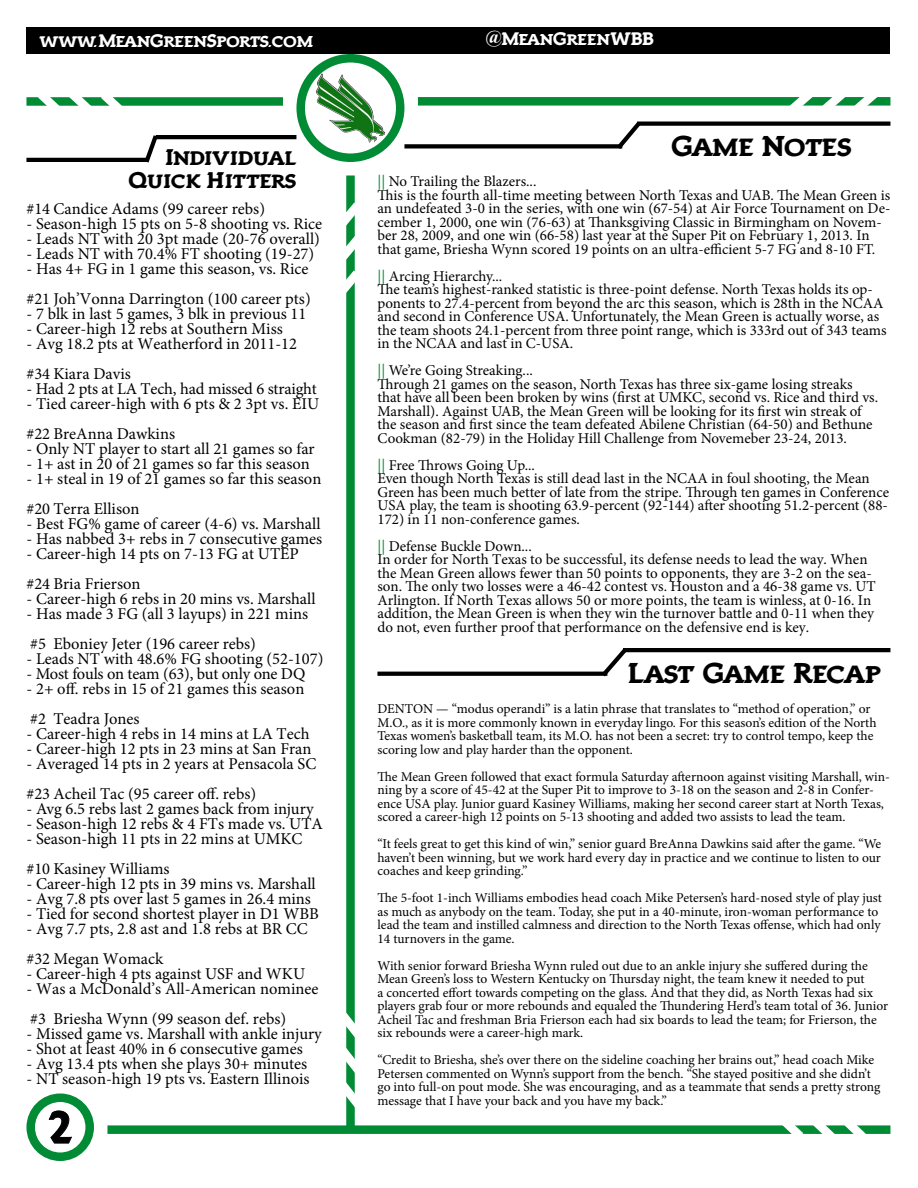
<style>
.page{position:relative;width:918px;height:1188px;background:#fff}
.page>*{position:absolute;margin:0;border:0;box-sizing:border-box;transform-origin:0 0}
.t1{font:45px "UNT Spirit";color:#000}
.t2{font:28.5px "UNT Spirit";letter-spacing:-.025em;color:#000}
.t3{font:28.5px "UNT Spirit";color:#000}
.t4{font:22.5px/22.5px "UNT Spirit";letter-spacing:-.015em;color:#000;text-align:right}
.t5{font:18px "UNT Spirit";color:#fff}
.t6{font:16.5px/30px "Minion Pro";color:#000}
.t7{font:15px/13.5px "Minion Pro";color:#000}
.t8{font:13.5px/13.5px "Minion Pro";letter-spacing:-.005em;color:#000}
.s1{font-family:"Bernard";font-stretch:condensed}
.s2{color:#008b34}
</style>
<div class="page">
<div style="left:418px;top:97px;width:472px;height:9px;background:#008b34"></div>
<div style="left:26px;top:97px;width:257px;height:9px;background:#008b34"></div>
<svg style="left:780px;top:97px;width:107px;height:9px"></svg>
<svg style="left:29px;top:97px;width:106px;height:9px"></svg>
<div style="left:346px;top:176px;width:9px;height:955px;background:#008b34"></div>
<svg style="left:346px;top:1003px;width:9px;height:114px"></svg>
<svg style="left:346px;top:193px;width:9px;height:113px"></svg>
<div style="left:404px;top:144px;width:218px;height:5px;background:#000"></div>
<div style="left:637px;top:121px;width:253px;height:5px;background:#000"></div>
<svg style="left:613px;top:121px;width:32px;height:28px"></svg>
<div style="left:296px;top:54px;width:108px;height:108px;border:9px solid #008b34;border-radius:50%"></div>
<div style="left:26px;top:27px;width:864px;height:27px;background:#000"></div>
<div style="left:107px;top:1125px;width:783px;height:9px;background:#008b34"></div>
<svg style="left:770px;top:1125px;width:105px;height:9px"></svg>
<div style="left:26px;top:1093px;width:68px;height:68px;border:9px solid #008b34;border-radius:50%"></div>
<svg style="left:49px;top:1110px;width:23px;height:34px"></svg>
<img style="left:317px;top:74px;width:68px;height:68px">
<hr style="left:26px;top:158px;width:122px;height:4px;background:#000">
<hr style="left:156px;top:135px;width:140px;height:4px;background:#000">
<svg style="left:141px;top:135px;width:20px;height:28px"></svg>
<svg style="left:377px;top:672px;width:220px;height:4px"></svg>
<hr style="left:623px;top:648px;width:267px;height:4px;background:#000">
<svg style="left:597px;top:649px;width:34px;height:28px"></svg>
<p class="t5" style="left:40px;top:34px;width:275px">www.MeanGreenSports.com</p>
<p class="t5" style="left:485px;top:32px;width:169px"><span class="s1">@</span>MeanGreenWBB</p>
<h3 class="t4" style="left:129px;top:148px;width:169px">Individual<br>Quick Hitters</h3>
<p class="t6" style="left:26px;top:194px;width:240px">#14 Candice Adams (99 career rebs)</p>
<p class="t6" style="left:26px;top:209px;width:297px">- Season-high 15 pts on 5-8 shooting vs. Rice</p>
<p class="t6" style="left:26px;top:224px;width:295px">- Leads NT with 20 3pt made (20-76 overall)</p>
<p class="t6" style="left:26px;top:239px;width:289px">- Leads NT with 70.4% FT shooting (19-27)</p>
<p class="t6" style="left:26px;top:254px;width:286px">- Has 4+ FG in 1 game this season, vs. Rice #21 Joh’Vonna Darrington (100 career pts)</p>
<p class="t6" style="left:26px;top:299px;width:281px">- 7 blk in last 5 games, 3 blk in previous 11</p>
<p class="t6" style="left:26px;top:314px;width:258px">- Career-high 12 rebs at Southern Miss</p>
<p class="t6" style="left:26px;top:329px;width:272px">- Avg 18.2 pts at Weatherford in 2011-12 #34 Kiara Davis</p>
<p class="t6" style="left:26px;top:374px;width:292px">- Had 2 pts at LA Tech, had missed 6 straight</p>
<p class="t6" style="left:26px;top:389px;width:294px">- Tied career-high with 6 pts &amp; 2 3pt vs. EIU #22 BreAnna Dawkins</p>
<p class="t6" style="left:26px;top:434px;width:290px">- Only NT player to start all 21 games so far</p>
<p class="t6" style="left:26px;top:449px;width:285px">- 1+ ast in 20 of 21 games so far this season</p>
<p class="t6" style="left:26px;top:464px;width:296px">- 1+ steal in 19 of 21 games so far this season #20 Terra Ellison</p>
<p class="t6" style="left:26px;top:509px;width:296px">- Best FG% game of career (4-6) vs. Marshall</p>
<p class="t6" style="left:26px;top:524px;width:297px">- Has nabbed 3+ rebs in 7 consecutive games</p>
<p class="t6" style="left:26px;top:539px;width:274px">- Career-high 14 pts on 7-13 FG at UTEP #24 Bria Frierson</p>
<p class="t6" style="left:26px;top:584px;width:291px">- Career-high 6 rebs in 20 mins vs. Marshall</p>
<p class="t6" style="left:26px;top:599px;width:283px">- Has made 3 FG (all 3 layups) in 221 mins #5 Eboniey Jeter (196 career rebs)</p>
<p class="t6" style="left:26px;top:644px;width:298px">- Leads NT with 48.6% FG shooting (52-107)</p>
<p class="t6" style="left:26px;top:659px;width:281px">- Most fouls on team (63), but only one DQ</p>
<p class="t6" style="left:26px;top:674px;width:279px">- 2+ off. rebs in 15 of 21 games this season #2 Teadra Jones</p>
<p class="t6" style="left:26px;top:719px;width:285px">- Career-high 4 rebs in 14 mins at LA Tech</p>
<p class="t6" style="left:26px;top:734px;width:287px">- Career-high 12 pts in 23 mins at San Fran</p>
<p class="t6" style="left:26px;top:749px;width:291px">- Averaged 14 pts in 2 years at Pensacola SC #23 Acheil Tac (95 career off. rebs)</p>
<p class="t6" style="left:26px;top:794px;width:289px">- Avg 6.5 rebs last 2 games back from injury</p>
<p class="t6" style="left:26px;top:809px;width:298px">- Season-high 12 rebs &amp; 4 FTs made vs. UTA</p>
<p class="t6" style="left:26px;top:824px;width:278px">- Season-high 11 pts in 22 mins at UMKC #10 Kasiney Williams</p>
<p class="t6" style="left:26px;top:869px;width:291px">- Career-high 12 pts in 39 mins vs. Marshall</p>
<p class="t6" style="left:26px;top:884px;width:286px">- Avg 7.8 pts over last 5 games in 26.4 mins</p>
<p class="t6" style="left:26px;top:899px;width:294px">- Tied for second shortest player in D1 WBB</p>
<p class="t6" style="left:26px;top:914px;width:283px">- Avg 7.7 pts, 2.8 ast and 1.8 rebs at BR CC #32 Megan Womack</p>
<p class="t6" style="left:26px;top:959px;width:280px">- Career-high 4 pts against USF and WKU</p>
<p class="t6" style="left:26px;top:974px;width:294px">- Was a McDonald’s All-American nominee #3 Briesha Wynn (99 season def. rebs)</p>
<p class="t6" style="left:26px;top:1019px;width:297px">- Missed game vs. Marshall with ankle injury</p>
<p class="t6" style="left:26px;top:1034px;width:278px">- Shot at least 40% in 6 consecutive games</p>
<p class="t6" style="left:26px;top:1049px;width:282px">- Avg 13.4 pts when she plays 30+ minutes</p>
<p class="t6" style="left:26px;top:1064px;width:285px">- NT season-high 19 pts vs. Eastern Illinois</p>
<h1 class="t1" style="left:50px;top:1111px;width:23px">2</h1>
<h2 class="t3" style="left:672px;top:136px;width:181px">Game Notes</h2>
<p class="t7" style="left:377px;top:175px;width:514px"><span class="s2">||</span> No Trailing the Blazers...<br>This is the fourth all-time meeting between North Texas and UAB. The Mean Green is an undefeated 3-0 in the series, with one win (67-54) at Air Force Tournament on De&shy;cember 1, 2000, one win (76-63) at Thanksgiving Classic in Birmingham on Novem&shy;ber 28, 2009, and one win (66-58) last year at the Super Pit on February 1, 2013. In that game, Briesha Wynn scored 19 points on an ultra-efficient 5-7 FG and 8-10 FT.</p>
<p class="t7" style="left:377px;top:269px;width:511px"><span class="s2">||</span> Arcing Hierarchy...<br>The team’s highest-ranked statistic is three-point defense. North Texas holds its op&shy;ponents to 27.4-percent from beyond the arc this season, which is 28th in the NCAA and second in Conference USA. Unfortunately, the Mean Green is actually worse, as the team shoots 24.1-percent from three point range, which is 333rd out of 343 teams in the NCAA and last in C-USA.</p>
<p class="t7" style="left:377px;top:364px;width:502px"><span class="s2">||</span> We’re Going Streaking...<br>Through 21 games on the season, North Texas has three six-game losing streaks that have all been been broken by wins (first at UMKC, second vs. Rice and third vs.<br>Marshall). Against UAB, the Mean Green will be looking for its first win streak of the season and first since the team defeated Abilene Christian (64-50) and Bethune Cookman (82-79) in the Holiday Hill Challenge from Novemeber 23-24, 2013.</p>
<p class="t7" style="left:377px;top:458px;width:513px"><span class="s2">||</span> Free Throws Going Up...<br>Even though North Texas is still dead last in the NCAA in foul shooting, the Mean Green has been much better of late from the stripe. Through ten games in Conference USA play, the team is shooting 63.9-percent (92-144) after shooting 51.2-percent (88- 172) in 11 non-conference games.</p>
<p class="t7" style="left:377px;top:539px;width:500px"><span class="s2">||</span> Defense Buckle Down...<br>In order for North Texas to be successful, its defense needs to lead the way. When the Mean Green allows fewer than 50 points to opponents, they are 3-2 on the sea&shy;son. The only two losses were a 46-42 contest vs. Houston and a 46-38 game vs. UT Arlington. If North Texas allows 50 or more points, the team is winless, at 0-16. In addition, the Mean Green is when they win the turnover battle and 0-11 when they do not, even further proof that performance on the defensive end is key.</p>
<h2 class="t2" style="left:629px;top:663px;width:254px">Last Game Recap</h2>
<p class="t8" style="left:377px;top:702px;width:501px">DENTON — “modus operandi” is a latin phrase that translates to “method of operation,” or M.O., as it is more commonly known in everyday lingo. For this season’s edition of the North Texas women’s basketball team, its M.O. has not been a secret: try to control tempo, keep the scoring low and play harder than the opponent.</p>
<p class="t8" style="left:377px;top:770px;width:514px">The Mean Green followed that exact formula Saturday afternoon against visiting Marshall, win&shy;ning by a score of 45-42 at the Super Pit to improve to 3-18 on the season and 2-8 in Confer&shy;ence USA play. Junior guard Kasiney Williams, making her second career start at North Texas, scored a career-high 12 points on 5-13 shooting and added two assists to lead the team.</p>
<p class="t8" style="left:377px;top:837px;width:505px;text-align:justify">“It feels great to get this kind of win,” senior guard BreAnna Dawkins said after the game. “We haven’t been winning, but we work hard every day in practice and we continue to listen to our coaches and keep grinding.”</p>
<p class="t8" style="left:377px;top:891px;width:506px">The 5-foot 1-inch Williams embodies head coach Mike Petersen’s hard-nosed style of play just as much as anybody on the team. Today, she put in a 40-minute, iron-woman performance to lead the team and instilled calmness and direction to the North Texas offense, which had only 14 turnovers in the game.</p>
<p class="t8" style="left:377px;top:959px;width:512px">With senior forward Briesha Wynn ruled out due to an ankle injury she suffered during the Mean Green’s loss to Western Kentucky on Thursday night, the team knew it needed to put<br>a concerted effort towards competing on the glass. And that they did, as North Texas had six players grab four or more rebounds and equaled the Thundering Herd’s team total of 36. Junior Acheil Tac and freshman Bria Frierson each had six boards to lead the team; for Frierson, the six rebounds were a career-high mark.</p>
<p class="t8" style="left:377px;top:1053px;width:504px">“Credit to Briesha, she’s over there on the sideline coaching her brains out,” head coach Mike Petersen commented on Wynn’s support from the bench. “She stayed positive and she didn’t go into full-on pout mode. She was encouraging, and as a teammate that sends a pretty strong message that I have your back and you have my back.”</p>
</div>
